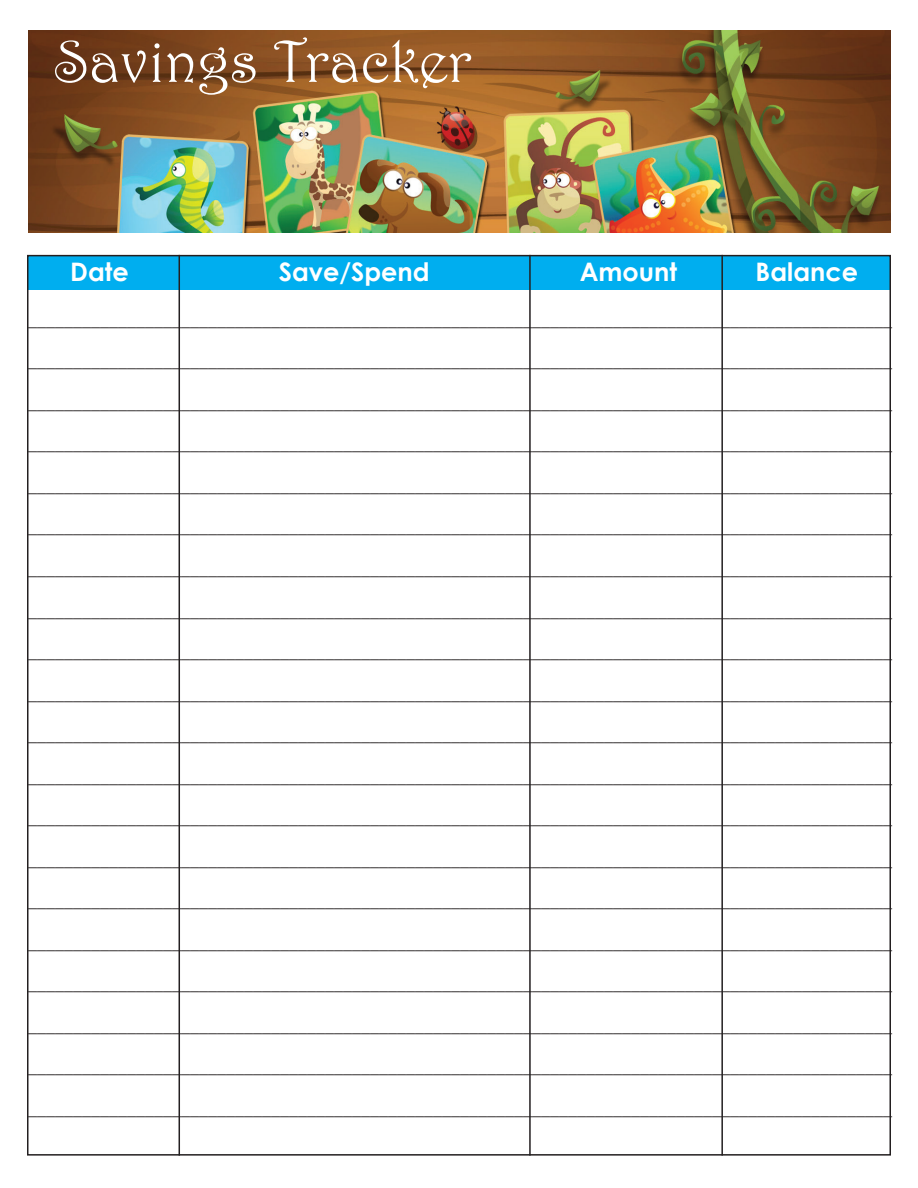
<style>
.page{position:relative;width:918px;height:1188px;background:#fff}
.page>*{position:absolute;margin:0;border:0;box-sizing:border-box;transform-origin:0 0}
.t1{font:59.55px "Harrington";color:#fff}
.t2{font:700 25.5px "Century Gothic";color:#fff}
.t3{font:17.85px "Minion Pro";color:#231f20}
</style>
<div class="page">
<img style="left:28px;top:30px;width:863px;height:203px">
<div style="left:27px;top:255px;width:864px;height:34px;background:#00aeef"></div>
<hr style="left:179px;top:255px;width:1px;height:901px;background:#231f20">
<hr style="left:529px;top:255px;width:2px;height:901px;background:#231f20">
<hr style="left:721px;top:255px;width:2px;height:901px;background:#231f20">
<h1 class="t1" style="left:54px;top:26px;width:419px">Savings Tracker</h1>
<h2 class="t2" style="left:70px;top:253px;width:60px">Date</h2>
<h2 class="t2" style="left:279px;top:253px;width:152px">Save/Spend</h2>
<h2 class="t2" style="left:580px;top:253px;width:99px">Amount</h2>
<h2 class="t2" style="left:756px;top:253px;width:104px">Balance</h2>
<p class="t3" style="left:28px;top:308px;width:865px">________________________________________________________________________________________________</p>
<p class="t3" style="left:28px;top:350px;width:865px">________________________________________________________________________________________________</p>
<p class="t3" style="left:28px;top:391px;width:865px">________________________________________________________________________________________________</p>
<p class="t3" style="left:28px;top:433px;width:865px">________________________________________________________________________________________________</p>
<p class="t3" style="left:28px;top:474px;width:865px">________________________________________________________________________________________________</p>
<p class="t3" style="left:28px;top:516px;width:865px">________________________________________________________________________________________________</p>
<p class="t3" style="left:28px;top:557px;width:865px">________________________________________________________________________________________________</p>
<p class="t3" style="left:28px;top:599px;width:865px">________________________________________________________________________________________________</p>
<p class="t3" style="left:28px;top:640px;width:865px">________________________________________________________________________________________________</p>
<p class="t3" style="left:28px;top:682px;width:865px">________________________________________________________________________________________________</p>
<p class="t3" style="left:28px;top:723px;width:865px">________________________________________________________________________________________________</p>
<p class="t3" style="left:28px;top:765px;width:865px">________________________________________________________________________________________________</p>
<p class="t3" style="left:28px;top:807px;width:865px">________________________________________________________________________________________________</p>
<p class="t3" style="left:28px;top:848px;width:865px">________________________________________________________________________________________________</p>
<p class="t3" style="left:28px;top:890px;width:865px">________________________________________________________________________________________________</p>
<p class="t3" style="left:28px;top:931px;width:865px">________________________________________________________________________________________________</p>
<p class="t3" style="left:28px;top:973px;width:865px">________________________________________________________________________________________________</p>
<p class="t3" style="left:28px;top:1014px;width:865px">________________________________________________________________________________________________</p>
<p class="t3" style="left:28px;top:1056px;width:865px">________________________________________________________________________________________________</p>
<p class="t3" style="left:28px;top:1097px;width:865px">________________________________________________________________________________________________</p>
</div>
